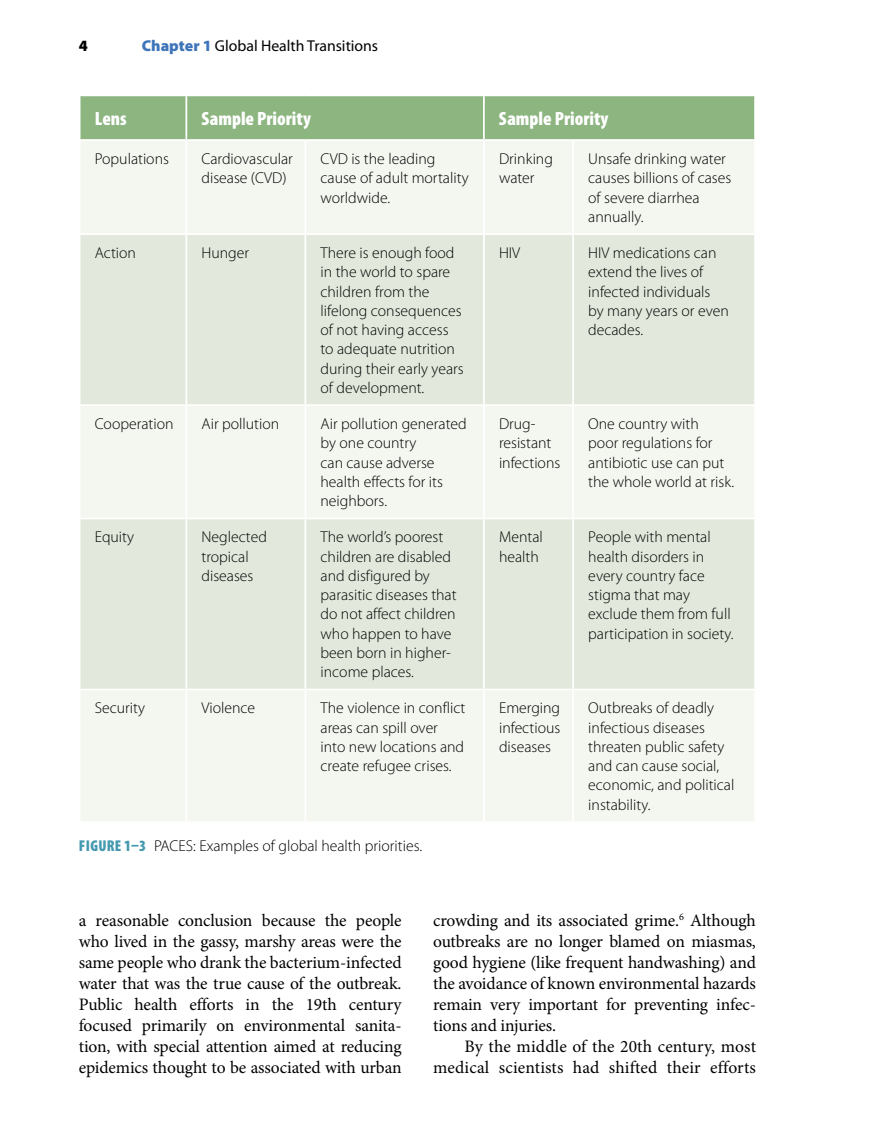
<style>
.page{position:relative;width:882px;height:1134px;background:#fff}
.page>*{position:absolute;margin:0;border:0;box-sizing:border-box;transform-origin:0 0}
.t1{font:900 condensed 19.25px "Myriad Pro";color:#fff}
.t2{font:17.5px/21px "Minion Pro";letter-spacing:-.01em;color:#000;text-align:justify}
.t3{font:17.5px "Minion Pro";letter-spacing:.01em;color:#000}
.t4{font:300 15.75px/19.2px "Myriad Pro";color:#000}
.t5{font:15.75px "Myriad Pro";color:#000}
.t6{font:900 15.75px "Myriad Pro";color:#000}
.s1{font-weight:900;color:#3e75ba}
.s2{font-weight:900;font-stretch:condensed;color:#4399b0}
</style>
<div class="page">
<div style="left:80px;top:96px;width:674px;height:43px;background:#8cb580"></div>
<div style="left:81px;top:141px;width:673px;height:680px;background:#f4f6f0"></div>
<svg style="left:80px;top:235px;width:674px;height:454px;fill:#e2e9dc"></svg>
<hr style="left:186px;top:96px;width:1px;height:43px;background:#fff">
<hr style="left:483px;top:96px;width:2px;height:43px;background:#fff">
<hr style="left:186px;top:141px;width:1px;height:92px;background:#fff">
<hr style="left:304px;top:141px;width:2px;height:92px;background:#fff">
<hr style="left:483px;top:141px;width:2px;height:92px;background:#fff">
<hr style="left:572px;top:141px;width:2px;height:92px;background:#fff">
<hr style="left:79px;top:233px;width:107px;height:2px;background:#fff">
<hr style="left:186px;top:233px;width:119px;height:2px;background:#fff">
<hr style="left:186px;top:235px;width:1px;height:169px;background:#fff">
<hr style="left:305px;top:233px;width:179px;height:2px;background:#fff">
<hr style="left:304px;top:235px;width:2px;height:169px;background:#fff">
<hr style="left:484px;top:233px;width:89px;height:2px;background:#fff">
<hr style="left:483px;top:235px;width:2px;height:169px;background:#fff">
<hr style="left:573px;top:233px;width:183px;height:2px;background:#fff">
<hr style="left:572px;top:235px;width:2px;height:169px;background:#fff">
<hr style="left:79px;top:404px;width:107px;height:2px;background:#fff">
<hr style="left:186px;top:404px;width:119px;height:2px;background:#fff">
<hr style="left:186px;top:406px;width:1px;height:112px;background:#fff">
<hr style="left:305px;top:404px;width:179px;height:2px;background:#fff">
<hr style="left:304px;top:406px;width:2px;height:112px;background:#fff">
<hr style="left:484px;top:404px;width:89px;height:2px;background:#fff">
<hr style="left:483px;top:406px;width:2px;height:112px;background:#fff">
<hr style="left:573px;top:404px;width:183px;height:2px;background:#fff">
<hr style="left:572px;top:406px;width:2px;height:112px;background:#fff">
<hr style="left:79px;top:518px;width:107px;height:1px;background:#fff">
<hr style="left:186px;top:518px;width:119px;height:1px;background:#fff">
<hr style="left:186px;top:519px;width:1px;height:170px;background:#fff">
<hr style="left:305px;top:518px;width:179px;height:1px;background:#fff">
<hr style="left:304px;top:519px;width:2px;height:170px;background:#fff">
<hr style="left:484px;top:518px;width:89px;height:1px;background:#fff">
<hr style="left:483px;top:519px;width:2px;height:170px;background:#fff">
<hr style="left:573px;top:518px;width:183px;height:1px;background:#fff">
<hr style="left:572px;top:519px;width:2px;height:170px;background:#fff">
<hr style="left:79px;top:689px;width:107px;height:1px;background:#fff">
<hr style="left:186px;top:689px;width:119px;height:1px;background:#fff">
<hr style="left:186px;top:690px;width:1px;height:131px;background:#fff">
<hr style="left:305px;top:689px;width:179px;height:1px;background:#fff">
<hr style="left:304px;top:690px;width:2px;height:131px;background:#fff">
<hr style="left:484px;top:689px;width:89px;height:1px;background:#fff">
<hr style="left:483px;top:690px;width:2px;height:131px;background:#fff">
<hr style="left:573px;top:689px;width:183px;height:1px;background:#fff">
<hr style="left:572px;top:690px;width:2px;height:131px;background:#fff">
<p class="t6" style="left:79px;top:35px;width:11px">4</p>
<p class="t5" style="left:142px;top:36px;width:238px"><span class="s1">Chapter 1</span> Global Health Transitions</p>
<p class="t1" style="left:95px;top:106px;width:33px">Lens</p>
<p class="t1" style="left:201px;top:106px;width:111px">Sample Priority</p>
<p class="t1" style="left:499px;top:106px;width:111px">Sample Priority</p>
<p class="t4" style="left:95px;top:149px;width:76px">Populations</p>
<p class="t4" style="left:201px;top:149px;width:93px">Cardiovascular disease (CVD)</p>
<p class="t4" style="left:321px;top:149px;width:150px">CVD is the leading cause of adult mortality worldwide.</p>
<p class="t4" style="left:499px;top:149px;width:55px">Drinking water</p>
<p class="t4" style="left:588px;top:149px;width:144px">Unsafe drinking water causes billions of cases of severe diarrhea annually.</p>
<p class="t4" style="left:95px;top:243px;width:43px">Action</p>
<p class="t4" style="left:202px;top:243px;width:49px">Hunger</p>
<p class="t4" style="left:321px;top:243px;width:145px">There is enough food in the world to spare children from the lifelong consequences of not having access to adequate nutrition during their early years of development.</p>
<p class="t4" style="left:499px;top:243px;width:23px">HIV</p>
<p class="t4" style="left:588px;top:243px;width:142px">HIV medications can extend the lives of infected individuals by many years or even decades.</p>
<p class="t4" style="left:95px;top:414px;width:80px">Cooperation</p>
<p class="t4" style="left:202px;top:414px;width:79px">Air pollution</p>
<p class="t4" style="left:321px;top:414px;width:148px">Air pollution generated by one country<br>can cause adverse health effects for its neighbors.</p>
<p class="t4" style="left:499px;top:414px;width:63px">Drug&shy;resistant infections</p>
<p class="t4" style="left:588px;top:414px;width:147px">One country with<br>poor regulations for antibiotic use can put the whole world at risk.</p>
<p class="t4" style="left:95px;top:527px;width:41px">Equity</p>
<p class="t4" style="left:202px;top:527px;width:67px">Neglected tropical diseases</p>
<p class="t4" style="left:321px;top:527px;width:138px">The world’s poorest children are disabled and disfigured by parasitic diseases that do not affect children who happen to have been born in higher&shy;income places.</p>
<p class="t4" style="left:499px;top:527px;width:45px">Mental health</p>
<p class="t4" style="left:588px;top:527px;width:147px">People with mental health disorders in every country face stigma that may exclude them from full participation in society.</p>
<p class="t4" style="left:95px;top:698px;width:52px">Security</p>
<p class="t4" style="left:202px;top:698px;width:55px">Violence</p>
<p class="t4" style="left:321px;top:698px;width:146px">The violence in conflict areas can spill over into new locations and create refugee crises.</p>
<p class="t4" style="left:499px;top:698px;width:63px;text-align:justify">Emerging infectious diseases</p>
<p class="t4" style="left:588px;top:698px;width:148px">Outbreaks of deadly infectious diseases threaten public safety and can cause social, economic, and political instability.</p>
<p class="t4" style="left:79px;top:836px;width:345px"><span class="s2">FIGURE 1–3</span> PACES: Examples of global health priorities.</p>
<p class="t2" style="left:79px;top:910px;width:324px">a reasonable conclusion because the people who lived in the gassy, marshy areas were the same people who drank the bacterium-infected water that was the true cause of the outbreak.<br>Public health efforts in the 19th century focused primarily on environmental sanita&shy;tion, with special attention aimed at reducing epidemics thought to be associated with urban</p>
<p class="t2" style="left:433px;top:910px;width:324px">crowding and its associated grime.<sup>6</sup> Although</p>
<p class="t2" style="left:433px;top:931px;width:324px">outbreaks are no longer blamed on miasmas,</p>
<p class="t2" style="left:433px;top:952px;width:324px">good hygiene (like frequent handwashing) and</p>
<p class="t2" style="left:433px;top:973px;width:324px">the avoidance of known environmental hazards</p>
<p class="t2" style="left:433px;top:994px;width:324px">remain very important for preventing infec-</p>
<p class="t2" style="left:433px;top:1015px;width:125px">tions and injuries.</p>
<p class="t3" style="left:465px;top:1035px;width:293px">By the middle of the 20th century, most</p>
<p class="t3" style="left:433px;top:1056px;width:324px">medical scientists had shifted their efforts</p>
</div>
